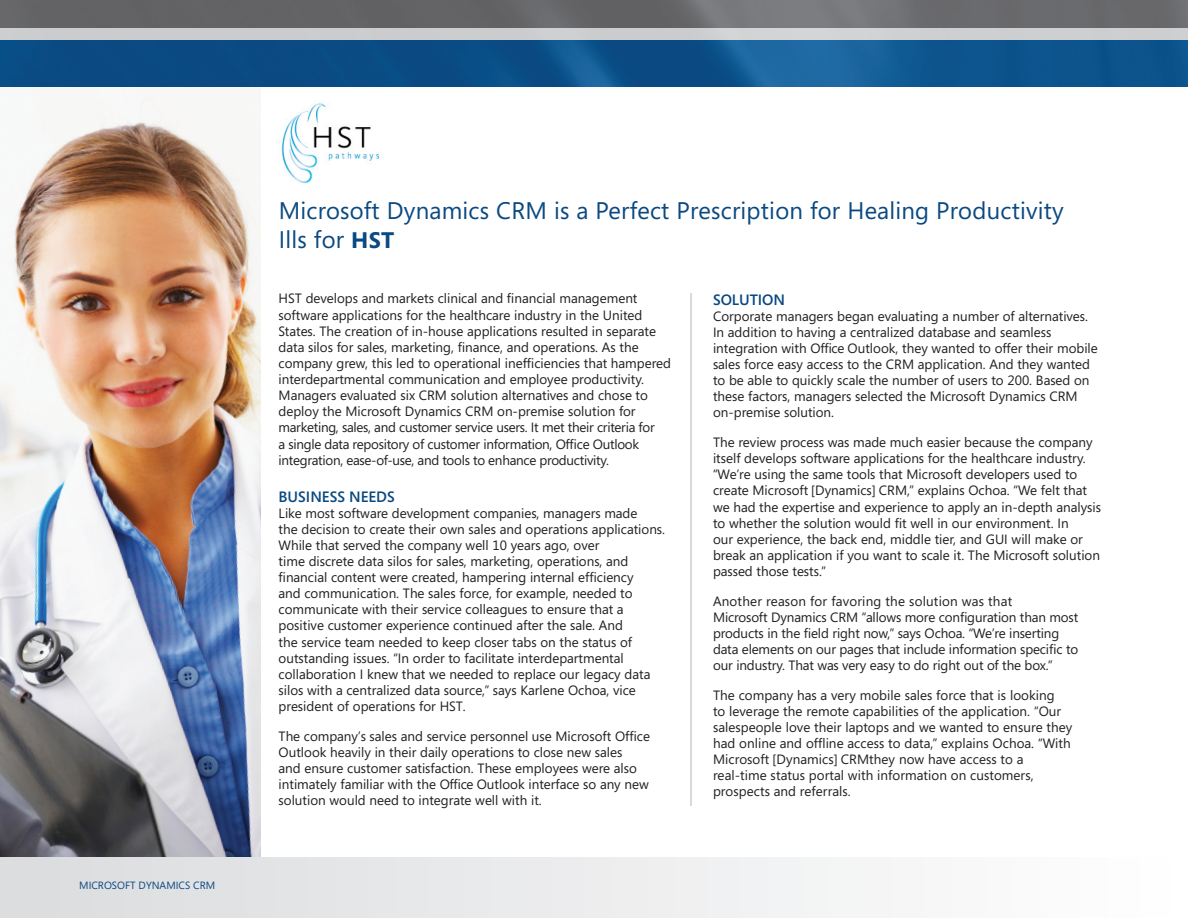
<style>
.page{position:relative;width:1188px;height:918px;background:#fff}
.page>*{position:absolute;margin:0;border:0;box-sizing:border-box;transform-origin:0 0}
.t1{font:24px/29.2px "Segoe";letter-spacing:.01em;color:#0a4981}
.t2{font:600 15px "Segoe";color:#0a4981}
.t3{font:13.5px/16px "Segoe";color:#231f20}
.t4{font:10.5px "Segoe";color:#0a4981}
.s1{font-weight:700;font-size:22.5px}
</style>
<div class="page">
<div style="left:0;top:857px;width:1188px;height:61px;background:linear-gradient(to right,#dbdcde,#fff)"></div>
<img style="left:0;top:86px;width:261px;height:770px">
<img style="left:0;top:0;width:1188px;height:86px">
<div style="left:0;top:28px;width:1188px;height:11px;background:#cccdcf"></div>
<hr style="left:690px;top:293px;width:2px;height:513px;background:#d8d9db">
<img style="left:281px;top:103px;width:99px;height:81px">
<p class="t4" style="left:79px;top:878px;width:137px">MICROSOFT DYNAMICS CRM</p>
<h1 class="t1" style="left:279px;top:196px;width:787px">Microsoft Dynamics CRM is a Perfect Prescription for Healing Productivity<br>Ills for <span class="s1">HST</span></h1>
<p class="t3" style="left:279px;top:291px;width:394px">HST develops and markets clinical and financial management software applications for the healthcare industry in the United States. The creation of in-house applications resulted in separate data silos for sales, marketing, finance, and operations. As the company grew, this led to operational inefficiencies that hampered interdepartmental communication and employee productivity.<br>Managers evaluated six CRM solution alternatives and chose to deploy the Microsoft Dynamics CRM on-premise solution for marketing, sales, and customer service users. It met their criteria for<br>a single data repository of customer information, Office Outlook integration, ease-of-use, and tools to enhance productivity.</p>
<p class="t2" style="left:279px;top:486px;width:118px">BUSINESS NEEDS</p>
<p class="t3" style="left:279px;top:505px;width:388px">Like most software development companies, managers made<br>the decision to create their own sales and operations applications.<br>While that served the company well 10 years ago, over<br>time discrete data silos for sales, marketing, operations, and financial content were created, hampering internal efficiency<br>and communication. The sales force, for example, needed to communicate with their service colleagues to ensure that a positive customer experience continued after the sale. And<br>the service team needed to keep closer tabs on the status of outstanding issues. “In order to facilitate interdepartmental collaboration I knew that we needed to replace our legacy data silos with a centralized data source,” says Karlene Ochoa, vice president of operations for HST.</p>
<p class="t3" style="left:279px;top:728px;width:373px">The company’s sales and service personnel use Microsoft Office Outlook heavily in their daily operations to close new sales<br>and ensure customer satisfaction. These employees were also intimately familiar with the Office Outlook interface so any new solution would need to integrate well with it.</p>
<p class="t2" style="left:713px;top:289px;width:74px">SOLUTION</p>
<p class="t3" style="left:713px;top:308px;width:386px">Corporate managers began evaluating a number of alternatives.<br>In addition to having a centralized database and seamless integration with Office Outlook, they wanted to offer their mobile sales force easy access to the CRM application. And they wanted to be able to quickly scale the number of users to 200. Based on these factors, managers selected the Microsoft Dynamics CRM on-premise solution.</p>
<p class="t3" style="left:713px;top:434px;width:390px">The review process was made much easier because the company itself develops software applications for the healthcare industry. “We’re using the same tools that Microsoft developers used to create Microsoft [Dynamics] CRM,” explains Ochoa. “We felt that we had the expertise and experience to apply an in-depth analysis to whether the solution would fit well in our environment. In<br>our experience, the back end, middle tier, and GUI will make or break an application if you want to scale it. The Microsoft solution passed those tests.”</p>
<p class="t3" style="left:713px;top:593px;width:367px">Another reason for favoring the solution was that<br>Microsoft Dynamics CRM “allows more configuration than most products in the field right now,” says Ochoa. “We’re inserting data elements on our pages that include information specific to our industry. That was very easy to do right out of the box.”</p>
<p class="t3" style="left:713px;top:687px;width:361px">The company has a very mobile sales force that is looking<br>to leverage the remote capabilities of the application. “Our salespeople love their laptops and we wanted to ensure they had online and offline access to data,” explains Ochoa. “With Microsoft [Dynamics] CRMthey now have access to a real-time status portal with information on customers, prospects and referrals.</p>
</div>
